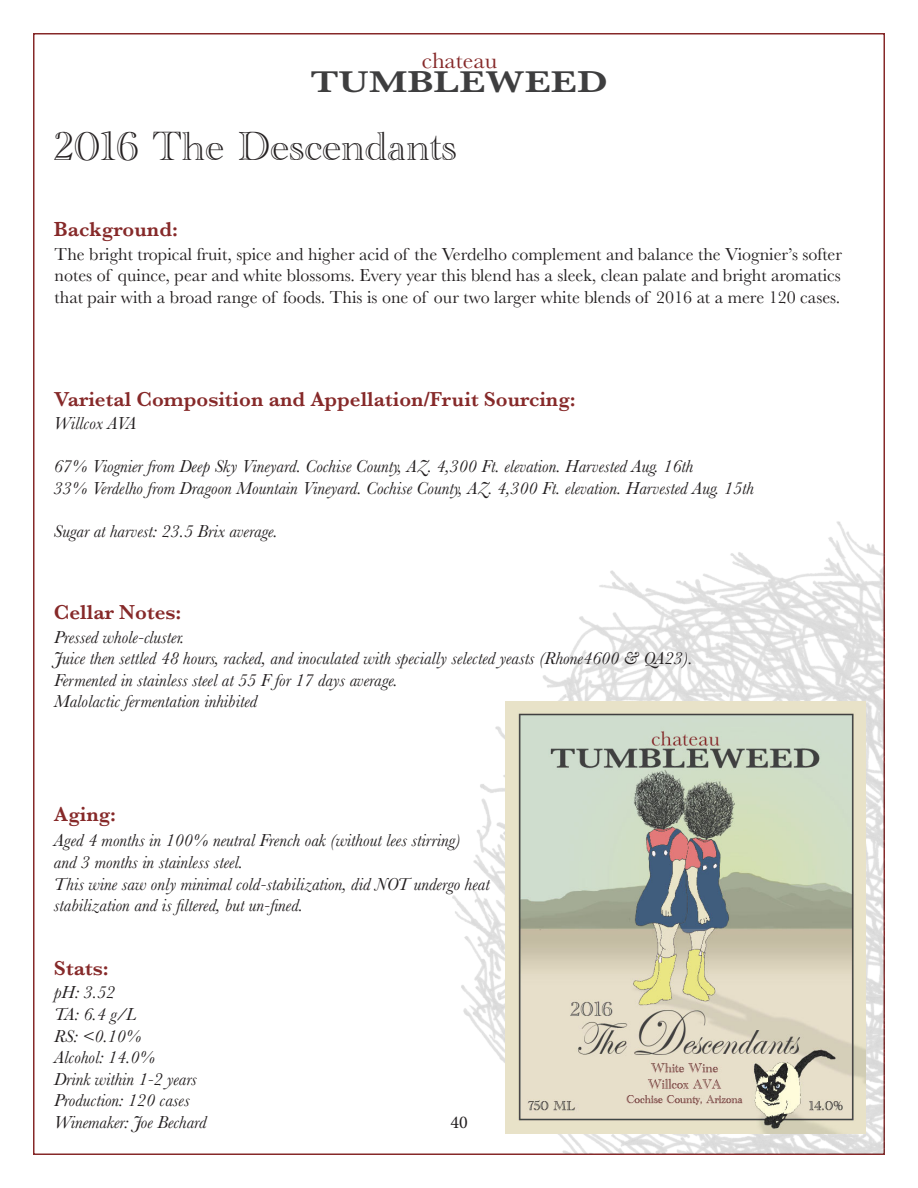
<style>
.page{position:relative;width:918px;height:1188px;background:#fff}
.page>*{position:absolute;margin:0;border:0;box-sizing:border-box;transform-origin:0 0}
.t1{font:42px "Academy Engraved Let Plain";color:#231f20}
.t2{font:600 31.2px "Baskerville";color:#3e3e3f;scale:1.28 1}
.t3{font:23.1px "Baskerville";color:#862929;scale:1.04 1}
.t4{font:600 21px "Baskerville";color:#862929}
.t5{font:italic 18px/21.6px "Baskerville";color:#231f20}
.t6{font:18px/21.6px "Baskerville";color:#231f20;text-align:justify}
.t7{font:18px "Minion Pro";color:#231f20}
</style>
<div class="page">
<img style="left:420px;top:468px;width:465px;height:686px">
<img style="left:506px;top:702px;width:360px;height:432px">
<p class="t3" style="left:422px;top:46px;width:74px">chateau</p>
<h2 class="t2" style="left:310px;top:60px;width:234px">TUMBLEWEED</h2>
<p class="t1" style="left:55px;top:115px;width:404px">2016 The Descendants</p>
<p class="t4" style="left:54px;top:214px;width:126px">Background:</p>
<p class="t6" style="left:55px;top:243px;width:789px">The bright tropical fruit, spice and higher acid of the Verdelho complement and balance the Viognier’s softer notes of quince, pear and white blossoms. Every year this blend has a sleek, clean palate and bright aromatics that pair with a broad range of foods. This is one of our two larger white blends of 2016 at a mere 120 cases.</p>
<p class="t4" style="left:54px;top:384px;width:523px">Varietal Composition and Appellation/Fruit Sourcing:</p>
<p class="t5" style="left:54px;top:413px;width:84px">Willcox AVA</p>
<p class="t5" style="left:54px;top:456px;width:641px">67% Viognier from Deep Sky Vineyard. Cochise County, AZ. 4,300 Ft. elevation. Harvested Aug. 16th</p>
<p class="t5" style="left:54px;top:477px;width:701px">33% Verdelho from Dragoon Mountain Vineyard. Cochise County, AZ. 4,300 Ft. elevation. Harvested Aug. 15th</p>
<p class="t5" style="left:54px;top:521px;width:225px">Sugar at harvest: 23.5 Brix average.</p>
<p class="t4" style="left:54px;top:598px;width:129px">Cellar Notes:</p>
<p class="t5" style="left:54px;top:626px;width:132px">Pressed whole-cluster.</p>
<p class="t5" style="left:54px;top:648px;width:640px">Juice then settled 48 hours, racked, and inoculated with specially selected yeasts (Rhone4600 &amp; QA23).</p>
<p class="t5" style="left:54px;top:669px;width:345px">Fermented in stainless steel at 55 F for 17 days average.</p>
<p class="t5" style="left:54px;top:691px;width:205px">Malolactic fermentation inhibited</p>
<p class="t4" style="left:54px;top:799px;width:64px">Aging:</p>
<p class="t5" style="left:54px;top:830px;width:408px">Aged 4 months in 100% neutral French oak (without lees stirring)</p>
<p class="t5" style="left:54px;top:851px;width:191px">and 3 months in stainless steel.</p>
<p class="t5" style="left:54px;top:873px;width:437px">This wine saw only minimal cold-stabilization, did NOT undergo heat stabilization and is filtered, but un-fined.</p>
<p class="t4" style="left:54px;top:953px;width:56px">Stats:</p>
<p class="t5" style="left:54px;top:982px;width:63px">pH: 3.52</p>
<p class="t5" style="left:54px;top:1003px;width:83px">TA: 6.4 g/L</p>
<p class="t5" style="left:54px;top:1025px;width:89px">RS: &lt;0.10%</p>
<p class="t5" style="left:54px;top:1047px;width:103px">Alcohol: 14.0%</p>
<p class="t5" style="left:54px;top:1068px;width:144px">Drink within 1-2 years</p>
<p class="t5" style="left:54px;top:1090px;width:137px">Production: 120 cases</p>
<p class="t5" style="left:54px;top:1111px;width:154px">Winemaker: Joe Bechard</p>
<p class="t7" style="left:450px;top:1110px;width:19px">40</p>
</div>
